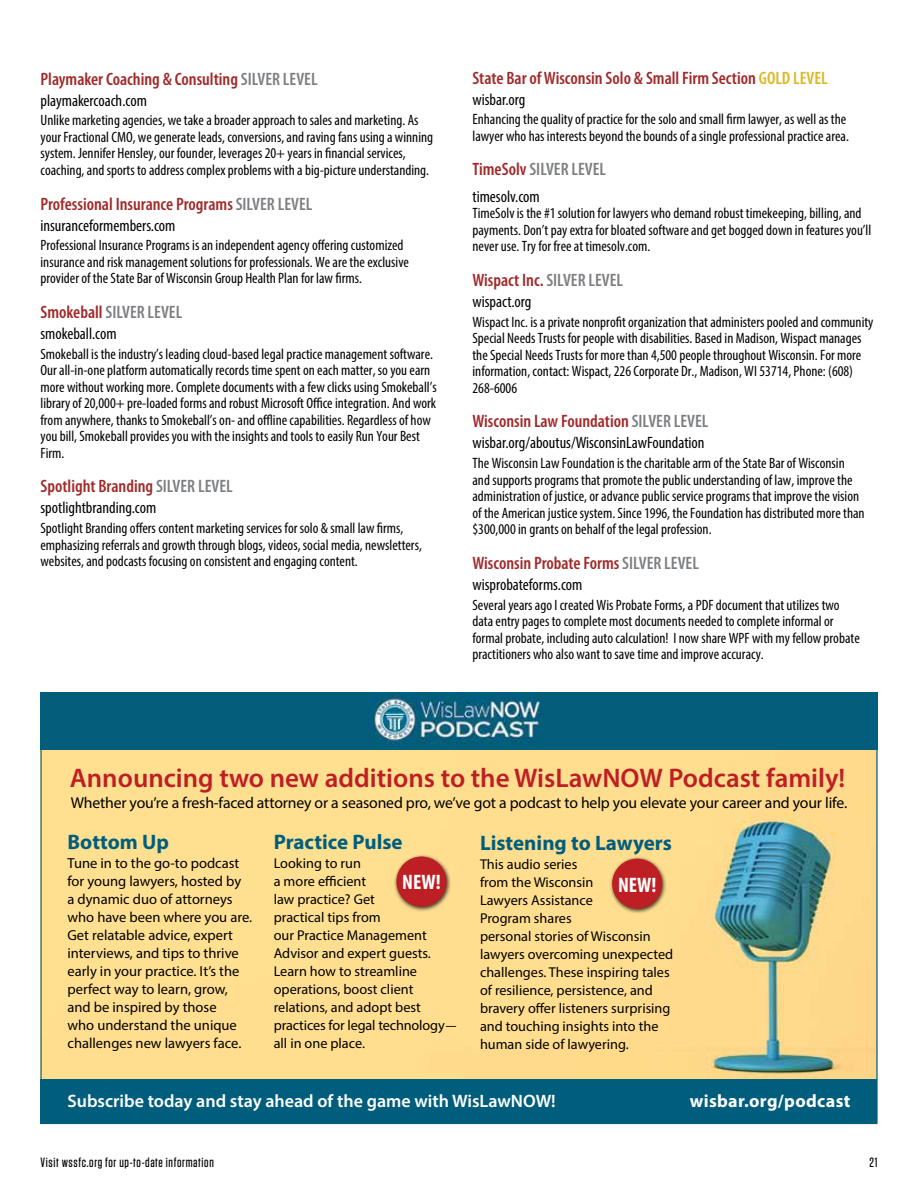
<style>
.page{position:relative;width:918px;height:1188px;background:#fff}
.page>*{position:absolute;margin:0;border:0;box-sizing:border-box;transform-origin:0 0}
.t1{font:600 27px "Myriad Pro";color:#be1f24}
.t2{font:700 21px "Myriad Pro";color:#005e7c}
.t3{font:700 condensed 21px "Myriad Pro";color:#fff}
.t4{font:600 condensed 18px "Myriad Pro";color:#a02a2a}
.t5{font:600 18px "Myriad Pro";color:#fff}
.t6{font:600 condensed 18px "Myriad Pro";color:#7c7e81}
.t7{font:700 18px "Myriad Pro";letter-spacing:.02em;color:#fff}
.t8{font:condensed 16.5px "Myriad Pro";color:#000}
.t9{font:15.75px "Myriad Pro";letter-spacing:-.01em;color:#000}
.t10{font:condensed 15px/16.5px "Myriad Pro";color:#000}
.t11{font:14.55px/18px "Myriad Pro";color:#000}
.t12{font:14.25px/18px "Myriad Pro";color:#000}
.t13{font:500 13.5px "Tungsten";letter-spacing:.05em;color:#000}
.s1{color:#7c7e81}
.s2{color:#a02a2a}
.s3{color:#ddb726}
</style>
<div class="page">
<img style="left:42px;top:749px;width:834px;height:330px">
<img style="left:42px;top:694px;width:834px;height:55px">
<div style="left:40px;top:1079px;width:838px;height:45px;background:#005e7c"></div>
<div style="left:393px;top:854px;width:59px;height:58px;background:#000;opacity:.75"></div>
<div style="left:396px;top:857px;width:51px;height:50px;background:#be1f24;border-radius:50%"></div>
<div style="left:609px;top:856px;width:58px;height:58px;background:#000;opacity:.75"></div>
<div style="left:612px;top:859px;width:50px;height:50px;background:#be1f24;border-radius:50%"></div>
<p class="t4" style="left:40px;top:68px;width:279px">Playmaker Coaching &amp; Consulting <span class="s1">SILVER LEVEL</span></p>
<p class="t8" style="left:40px;top:90px;width:108px">playmakercoach.com</p>
<p class="t10" style="left:40px;top:112px;width:394px">Unlike marketing agencies, we take a broader approach to sales and marketing. As your Fractional CMO, we generate leads, conversions, and raving fans using a winning system. Jennifer Hensley, our founder, leverages 20+ years in financial services, coaching, and sports to address complex problems with a big-picture understanding.</p>
<p class="t4" style="left:40px;top:193px;width:273px">Professional Insurance Programs <span class="s1">SILVER LEVEL</span></p>
<p class="t8" style="left:40px;top:215px;width:137px">insuranceformembers.com</p>
<p class="t10" style="left:40px;top:237px;width:370px">Professional Insurance Programs is an independent agency offering customized insurance and risk management solutions for professionals. We are the exclusive provider of the State Bar of Wisconsin Group Health Plan for law firms.</p>
<p class="t6" style="left:40px;top:301px;width:143px"><span class="s2">Smokeball</span> SILVER LEVEL</p>
<p class="t8" style="left:40px;top:324px;width:78px">smokeball.com</p>
<p class="t10" style="left:40px;top:345px;width:398px">Smokeball is the industry’s leading cloud-based legal practice management software.<br>Our all-in-one platform automatically records time spent on each matter, so you earn more without working more. Complete documents with a few clicks using Smokeball’s library of 20,000+ pre-loaded forms and robust Microsoft Office integration. And work from anywhere, thanks to Smokeball’s on- and offline capabilities. Regardless of how you bill, Smokeball provides you with the insights and tools to easily Run Your Best Firm.</p>
<p class="t4" style="left:40px;top:475px;width:194px">Spotlight Branding <span class="s1">SILVER LEVEL</span></p>
<p class="t8" style="left:40px;top:498px;width:117px">spotlightbranding.com</p>
<p class="t10" style="left:40px;top:520px;width:383px">Spotlight Branding offers content marketing services for solo &amp; small law firms, emphasizing referrals and growth through blogs, videos, social media, newsletters, websites, and podcasts focusing on consistent and engaging content.</p>
<p class="t4" style="left:472px;top:66px;width:357px">State Bar of Wisconsin Solo &amp; Small Firm Section <span class="s3">GOLD LEVEL</span></p>
<p class="t8" style="left:472px;top:89px;width:54px">wisbar.org</p>
<p class="t10" style="left:472px;top:111px;width:378px">Enhancing the quality of practice for the solo and small firm lawyer, as well as the lawyer who has interests beyond the bounds of a single professional practice area.</p>
<p class="t6" style="left:472px;top:158px;width:135px"><span class="s2">TimeSolv</span> SILVER LEVEL</p>
<p class="t8" style="left:472px;top:186px;width:69px">timesolv.com</p>
<p class="t10" style="left:472px;top:205px;width:400px">TimeSolv is the #1 solution for lawyers who demand robust timekeeping, billing, and payments. Don’t pay extra for bloated software and get bogged down in features you’ll never use. Try for free at timesolv.com.</p>
<p class="t4" style="left:472px;top:269px;width:152px">Wispact Inc. <span class="s1">SILVER LEVEL</span></p>
<p class="t8" style="left:472px;top:292px;width:60px">wispact.org</p>
<p class="t10" style="left:472px;top:313px;width:402px">Wispact Inc. is a private nonprofit organization that administers pooled and community Special Needs Trusts for people with disabilities. Based in Madison, Wispact manages the Special Needs Trusts for more than 4,500 people throughout Wisconsin. For more information, contact: Wispact, 226 Corporate Dr., Madison, WI 53714, Phone: (608)<br>268-6006</p>
<p class="t4" style="left:472px;top:410px;width:237px">Wisconsin Law Foundation <span class="s1">SILVER LEVEL</span></p>
<p class="t8" style="left:472px;top:433px;width:234px">wisbar.org/aboutus/WisconsinLawFoundation</p>
<p class="t10" style="left:472px;top:455px;width:394px">The Wisconsin Law Foundation is the charitable arm of the State Bar of Wisconsin and supports programs that promote the public understanding of law, improve the administration of justice, or advance public service programs that improve the vision of the American justice system. Since 1996, the Foundation has distributed more than $300,000 in grants on behalf of the legal profession.</p>
<p class="t4" style="left:472px;top:552px;width:228px">Wisconsin Probate Forms <span class="s1">SILVER LEVEL</span></p>
<p class="t8" style="left:472px;top:574px;width:111px">wisprobateforms.com</p>
<p class="t10" style="left:472px;top:596px;width:389px">Several years ago I created Wis Probate Forms, a PDF document that utilizes two data entry pages to complete most documents needed to complete informal or formal probate, including auto calculation! I now share WPF with my fellow probate practitioners who also want to save time and improve accuracy.</p>
<h1 class="t1" style="left:70px;top:761px;width:777px">Announcing two new additions to the WisLawNOW Podcast family!</h1>
<p class="t9" style="left:71px;top:793px;width:778px">Whether you’re a fresh-faced attorney or a seasoned pro, we’ve got a podcast to help you elevate your career and your life.</p>
<h2 class="t2" style="left:68px;top:828px;width:103px">Bottom Up</h2>
<p class="t11" style="left:68px;top:854px;width:186px">Tune in to the go-to podcast for young lawyers, hosted by<br>a dynamic duo of attorneys who have been where you are.<br>Get relatable advice, expert interviews, and tips to thrive early in your practice. It’s the perfect way to learn, grow, and be inspired by those<br>who understand the unique challenges new lawyers face.</p>
<h2 class="t2" style="left:274px;top:828px;width:130px">Practice Pulse</h2>
<p class="t12" style="left:274px;top:854px;width:184px">Looking to run<br>a more efficient<br>law practice? Get<br>practical tips from<br>our Practice Management<br>Advisor and expert guests.<br>Learn how to streamline operations, boost client relations, and adopt best practices for legal technology — all in one place.</p>
<h2 class="t2" style="left:480px;top:829px;width:193px">Listening to Lawyers</h2>
<p class="t12" style="left:480px;top:855px;width:195px">This audio series<br>from the Wisconsin<br>Lawyers Assistance<br>Program shares<br>personal stories of Wisconsin lawyers overcoming unexpected challenges. These inspiring tales of resilience, persistence, and bravery offer listeners surprising and touching insights into the human side of lawyering.</p>
<h2 class="t3" style="left:402px;top:869px;width:40px">NEW!</h2>
<h2 class="t3" style="left:618px;top:871px;width:40px">NEW!</h2>
<p class="t5" style="left:68px;top:1089px;width:490px">Subscribe today and stay ahead of the game with WisLawNOW!</p>
<p class="t7" style="left:690px;top:1089px;width:162px">wisbar.org/podcast</p>
<p class="t13" style="left:40px;top:1155px;width:175px">Visit wssfc.org for up-to-date information</p>
<p class="t13" style="left:870px;top:1155px;width:9px">21</p>
</div>
